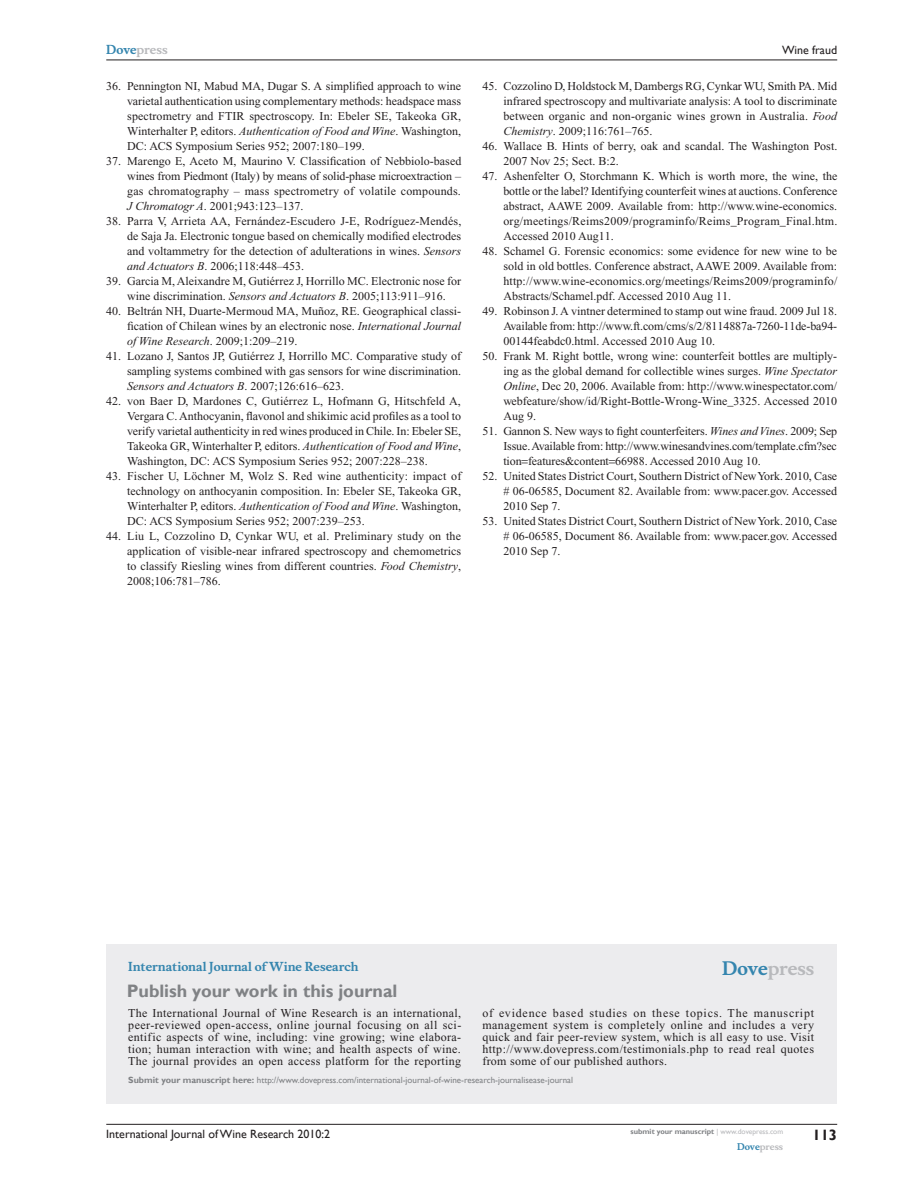
<style>
.page{position:relative;width:918px;height:1188px;background:#fff}
.page>*{position:absolute;margin:0;border:0;box-sizing:border-box;transform-origin:0 0}
.t1{font:700 18px "Gill Sans";color:#808285}
.t2{font:700 18px "Musee";color:#b8b9bc}
.t3{font:700 15px "Gill Sans";color:#231f20}
.t4{font:12px/15px "Times New Roman";color:#231f20;text-align:justify}
.t5{font:12px "Gill Sans";color:#231f20}
.t6{font:700 12px "Musee";color:#3485ae}
.t7{font:700 12px "Musee";color:#b8b9bc}
.t8{font:9px "Gill Sans";color:#808285}
.t9{font:700 9px "Musee";color:#b8b9bc}
.t10{font:700 7.5px "Gill Sans";color:#808285}
.s1{color:#3485ae}
.s2{font-style:italic}
.s3{font-weight:700}
.s4{font-weight:400;color:#b8b9bc}
</style>
<div class="page">
<div style="left:106px;top:944px;width:731px;height:159px;background:#ececee"></div>
<hr style="left:106px;top:1124px;width:731px;height:1px;background:#231f20">
<hr style="left:106px;top:60px;width:731px;height:1px;background:#231f20">
<p class="t7" style="left:106px;top:43px;width:63px"><span class="s1">Dove</span>press</p>
<p class="t4" style="left:127px;top:79px;width:336px;text-indent:-21px">36. Pennington NI, Mabud MA, Dugar S. A simplified approach to wine varietal authentication using complementary methods: headspace mass spectrometry and FTIR spectroscopy. In: Ebeler SE, Takeoka GR, Winterhalter P, editors. <span class="s2">Authentication of Food and Wine</span>. Washington, DC: ACS Symposium Series 952; 2007:180–199.</p>
<p class="t4" style="left:127px;top:154px;width:336px;text-indent:-21px">37. Marengo E, Aceto M, Maurino V. Classification of Nebbiolo-based wines from Piedmont (Italy) by means of solid-phase microextraction – gas chromatography – mass spectrometry of volatile compounds.<br><span class="s2">J Chromatogr A</span>. 2001;943:123–137.</p>
<p class="t4" style="left:127px;top:214px;width:336px;text-indent:-21px">38. Parra V, Arrieta AA, Fernández-Escudero J-E, Rodríguez-Mendés, de Saja Ja. Electronic tongue based on chemically modified electrodes and voltammetry for the detection of adulterations in wines. <span class="s2">Sensors and Actuators B</span>. 2006;118:448–453.</p>
<p class="t4" style="left:106px;top:274px;width:356px;text-align:center">39. Garcia M, Aleixandre M, Gutiérrez J, Horrillo MC. Electronic nose for wine discrimination. <span class="s2">Sensors and Actuators B</span>. 2005;113:911–916.</p>
<p class="t4" style="left:127px;top:304px;width:335px;text-indent:-21px">40. Beltrán NH, Duarte-Mermoud MA, Muñoz, RE. Geographical classi&shy;fication of Chilean wines by an electronic nose. <span class="s2">International Journal of Wine Research</span>. 2009;1:209–219.</p>
<p class="t4" style="left:127px;top:349px;width:335px;text-indent:-21px">41. Lozano J, Santos JP, Gutiérrez J, Horrillo MC. Comparative study of sampling systems combined with gas sensors for wine discrimination.<br><span class="s2">Sensors and Actuators B</span>. 2007;126:616–623.</p>
<p class="t4" style="left:127px;top:394px;width:335px;text-indent:-21px">42. von Baer D, Mardones C, Gutiérrez L, Hofmann G, Hitschfeld A, Vergara C. Anthocyanin, flavonol and shikimic acid profiles as a tool to verify varietal authenticity in red wines produced in Chile. In: Ebeler SE, Takeoka GR, Winterhalter P, editors. <span class="s2">Authentication of Food and Wine</span>, Washington, DC: ACS Symposium Series 952; 2007:228–238.</p>
<p class="t4" style="left:127px;top:469px;width:336px;text-indent:-21px">43. Fischer U, Löchner M, Wolz S. Red wine authenticity: impact of technology on anthocyanin composition. In: Ebeler SE, Takeoka GR, Winterhalter P, editors. <span class="s2">Authentication of Food and Wine</span>. Washington, DC: ACS Symposium Series 952; 2007:239–253.</p>
<p class="t4" style="left:127px;top:529px;width:335px;text-indent:-21px">44. Liu L, Cozzolino D, Cynkar WU, et al. Preliminary study on the application of visible-near infrared spectroscopy and chemometrics to classify Riesling wines from different countries. <span class="s2">Food Chemistry</span>, 2008;106:781–786.</p>
<p class="t5" style="left:782px;top:43px;width:57px">Wine fraud</p>
<p class="t4" style="left:503px;top:79px;width:335px;text-indent:-21px">45. Cozzolino D, Holdstock M, Dambergs RG, Cynkar WU, Smith PA. Mid infrared spectroscopy and multivariate analysis: A tool to discriminate between organic and non-organic wines grown in Australia. <span class="s2">Food Chemistry</span>. 2009;116:761–765.</p>
<p class="t4" style="left:503px;top:139px;width:336px;text-indent:-21px">46. Wallace B. Hints of berry, oak and scandal. The Washington Post.<br>2007 Nov 25; Sect. B:2.</p>
<p class="t4" style="left:503px;top:169px;width:336px;text-indent:-21px">47. Ashenfelter O, Storchmann K. Which is worth more, the wine, the bottle or the label? Identifying counterfeit wines at auctions. Conference abstract, AAWE 2009. Available from: http://www.wine-economics. org/meetings/Reims2009/programinfo/Reims_Program_Final.htm.<br>Accessed 2010 Aug11.</p>
<p class="t4" style="left:503px;top:244px;width:335px;text-indent:-21px">48. Schamel G. Forensic economics: some evidence for new wine to be sold in old bottles. Conference abstract, AAWE 2009. Available from: http://www.wine-economics.org/meetings/Reims2009/programinfo/ Abstracts/Schamel.pdf. Accessed 2010 Aug 11.</p>
<p class="t4" style="left:503px;top:304px;width:335px;text-indent:-21px">49. Robinson J. A vintner determined to stamp out wine fraud. 2009 Jul 18.<br>Available from: http://www.ft.com/cms/s/2/8114887a-7260-11de-ba94- 00144feabdc0.html. Accessed 2010 Aug 10.</p>
<p class="t4" style="left:503px;top:349px;width:335px;text-indent:-21px">50. Frank M. Right bottle, wrong wine: counterfeit bottles are multiply&shy;ing as the global demand for collectible wines surges. <span class="s2">Wine Spectator Online</span>, Dec 20, 2006. Available from: http://www.winespectator.com/ webfeature/show/id/Right-Bottle-Wrong-Wine_3325. Accessed 2010<br>Aug 9.</p>
<p class="t4" style="left:503px;top:424px;width:335px;text-indent:-21px">51. Gannon S. New ways to fight counterfeiters. <span class="s2">Wines and Vines</span>. 2009; Sep Issue. Available from: http://www.winesandvines.com/template.cfm?sec tion features&amp;content 66988. Accessed 2010 Aug 10.</p>
<p class="t4" style="left:503px;top:469px;width:335px;text-indent:-21px">52. United States District Court, Southern District of New York. 2010, Case # 06-06585, Document 82. Available from: www.pacer.gov. Accessed 2010 Sep 7.</p>
<p class="t4" style="left:503px;top:514px;width:335px;text-indent:-21px">53. United States District Court, Southern District of New York. 2010, Case # 06-06585, Document 86. Available from: www.pacer.gov. Accessed 2010 Sep 7.</p>
<p class="t6" style="left:128px;top:959px;width:232px">International Journal of Wine Research</p>
<h1 class="t1" style="left:127px;top:980px;width:272px">Publish your work in this journal</h1>
<h1 class="t2" style="left:722px;top:958px;width:94px"><span class="s1">Dove</span>press</h1>
<p class="t4" style="left:128px;top:1007px;width:335px;line-height:12px">The International Journal of Wine Research is an international, peer-reviewed open-access, online journal focusing on all sci&shy;entific aspects of wine, including: vine growing; wine elabora&shy;tion; human interaction with wine; and health aspects of wine.<br>The journal provides an open access platform for the reporting</p>
<p class="t4" style="left:482px;top:1007px;width:333px;line-height:12px">of evidence based studies on these topics. The manuscript management system is completely online and includes a very quick and fair peer-review system, which is all easy to use. Visit http://www.dovepress.com/testimonials.php to read real quotes from some of our published authors.</p>
<p class="t8" style="left:128px;top:1075px;width:446px"><span class="s3">Submit your manuscript here:</span> http://www.dovepress.com/international-journal-of-wine-research-journalisease-journal</p>
<p class="t5" style="left:106px;top:1127px;width:226px">International Journal of Wine Research 2010:2</p>
<p class="t10" style="left:631px;top:1127px;width:154px">submit your manuscript <span class="s4">| www.dovepress.com</span></p>
<p class="t9" style="left:737px;top:1141px;width:48px"><span class="s1">Dove</span>press</p>
<p class="t3" style="left:812px;top:1126px;width:26px">113</p>
</div>
